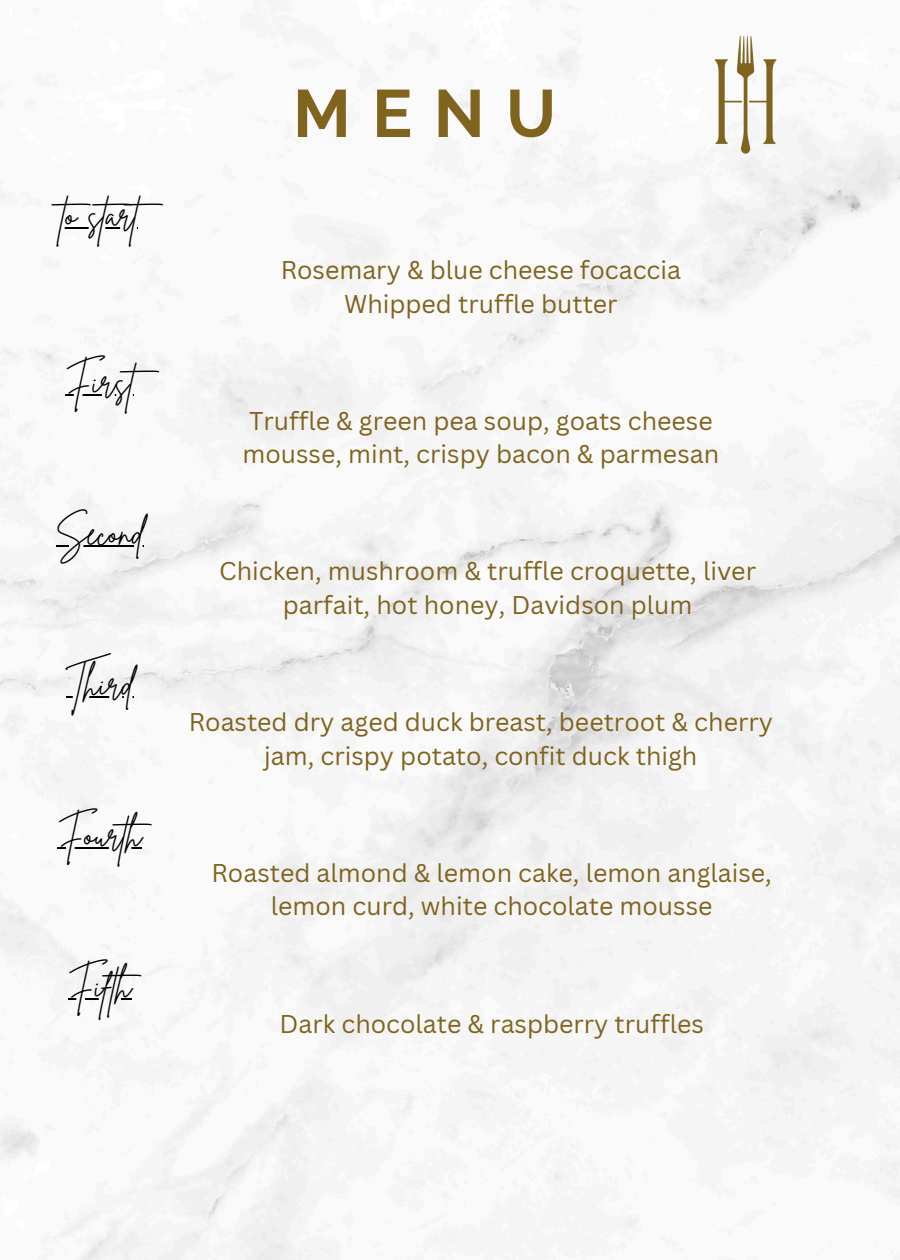
<style>
.page{position:relative;width:900px;height:1260px;background:#fff}
.page>*{position:absolute;margin:0;border:0;box-sizing:border-box;transform-origin:0 0}
.t1{font:700 66.75px "Raleway";color:#80631d}
.t2{font:35px "Brittany Signature";color:#000}
.t3{font:25px/33.8px "Canva Sans";color:#80631d;text-align:center}
</style>
<div class="page">
<img style="left:0;top:6px;width:900px;height:1254px">
<img style="left:697px;top:37px;width:95px;height:117px">
<hr style="left:65px;top:394px;width:69px;height:2px;background:#000">
<hr style="left:56px;top:545px;width:88px;height:2px;background:#000">
<hr style="left:66px;top:696px;width:68px;height:2px;background:#000">
<hr style="left:57px;top:847px;width:85px;height:2px;background:#000">
<hr style="left:68px;top:998px;width:64px;height:2px;background:#000">
<hr style="left:61px;top:227px;width:77px;height:2px;background:#000">
<p class="t2" style="left:61px;top:192px;width:113px">to start</p>
<h2 class="t2" style="left:65px;top:359px;width:105px">First</h2>
<h1 class="t2" style="left:56px;top:510px;width:89px">Second</h1>
<p class="t2" style="left:66px;top:661px;width:69px">Third</p>
<p class="t2" style="left:57px;top:812px;width:106px">Fourth</p>
<p class="t2" style="left:68px;top:963px;width:85px">Fifth</p>
<h2 class="t1" style="left:293px;top:74px;width:265px">MENU</h2>
<p class="t3" style="left:281px;top:252px;width:402px">Rosemary &amp; blue cheese focaccia</p>
<p class="t3" style="left:344px;top:286px;width:275px">Whipped truffle butter</p>
<p class="t3" style="left:242px;top:403px;width:478px;text-align:left">Truffle &amp; green pea soup, goats cheese mousse, mint, crispy bacon &amp; parmesan</p>
<h2 class="t3" style="left:219px;top:554px;width:538px">Chicken, mushroom &amp; truffle croquette, liver parfait, hot honey, Davidson plum</h2>
<h2 class="t3" style="left:189px;top:704px;width:586px">Roasted dry aged duck breast, beetroot &amp; cherry jam, crispy potato, confit duck thigh</h2>
<h2 class="t3" style="left:211px;top:855px;width:562px">Roasted almond &amp; lemon cake, lemon anglaise, lemon curd, white chocolate mousse</h2>
<h2 class="t3" style="left:280px;top:1006px;width:426px">Dark chocolate &amp; raspberry truffles</h2>
</div>
